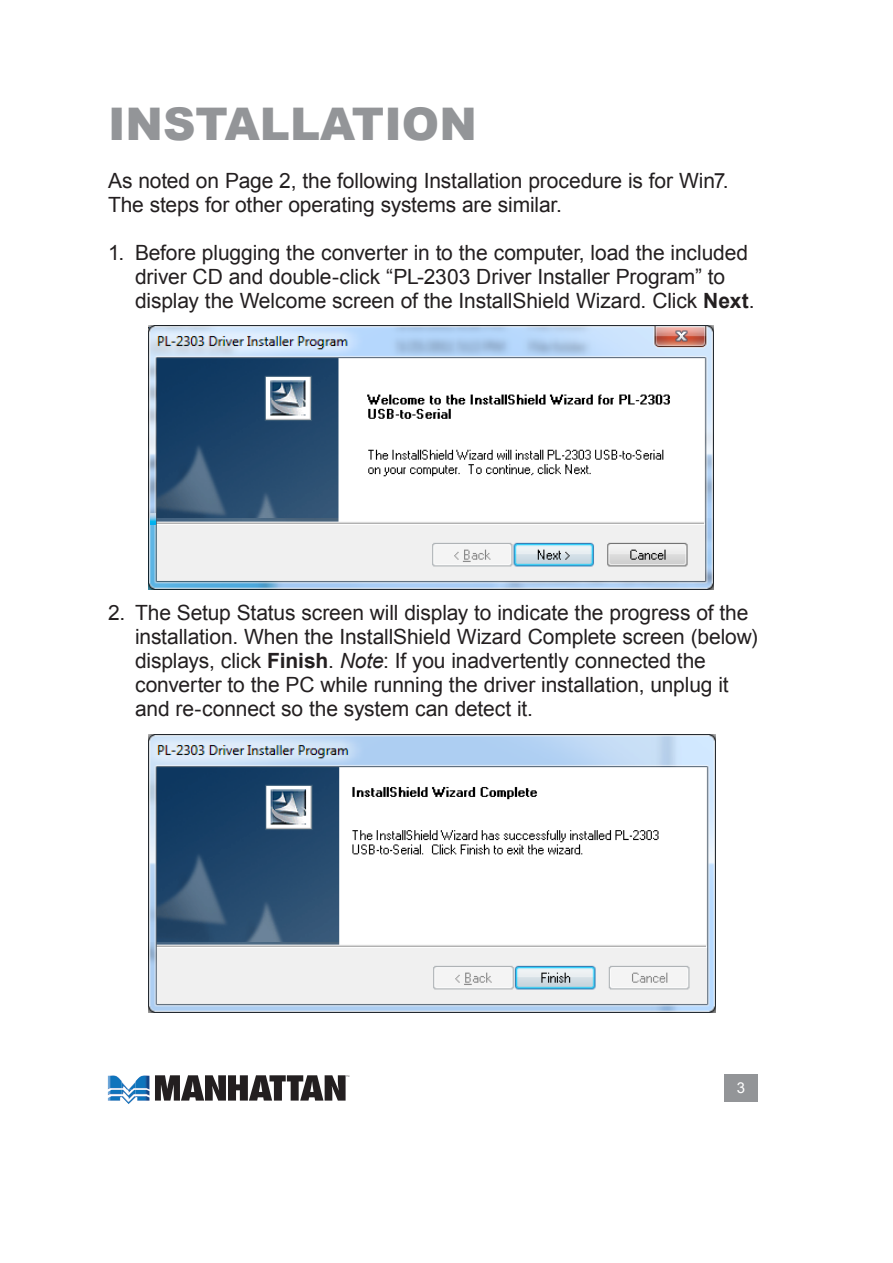
<style>
.page{position:relative;width:893px;height:1263px;background:#fff}
.page>*{position:absolute;margin:0;border:0;box-sizing:border-box;transform-origin:0 0}
.t1{font:900 45px "Arial";color:#939598}
.Paragraph_Text_w__0{font:21px/24px "Arial";letter-spacing:-.005em;color:#231f20}
.t2{font:15px "Arial";color:#fff}
.s1{font-weight:700}
.s2{font-style:italic}
</style>
<div class="page">
<div style="left:724px;top:1074px;width:34px;height:27px;background:#939598"></div>
<svg style="left:155px;top:1075px;width:194px;height:25px"></svg>
<img style="left:108px;top:1075px;width:14px;height:26px">
<img style="left:122px;top:1081px;width:14px;height:23px">
<img style="left:136px;top:1075px;width:13px;height:15px">
<svg style="left:136px;top:1090px;width:13px;height:11px"></svg>
<img style="left:148px;top:734px;width:567px;height:208px">
<img style="left:148px;top:942px;width:567px;height:71px">
<img style="left:148px;top:325px;width:566px;height:194px">
<img style="left:148px;top:519px;width:566px;height:70px">
<svg style="left:151px;top:514px;width:4px;height:10px"></svg>
<p class="t1" style="left:108px;top:91px;width:370px">INSTALLATION</p>
<p class="Paragraph_Text_w__0" style="left:108px;top:169px;width:622px">As noted on Page 2, the following Installation procedure is for Win7.<br>The steps for other operating systems are similar.</p>
<p class="Paragraph_Text_w__0" style="left:108px;top:241px;width:641px">1. Before plugging the converter in to the computer, load the included</p>
<p class="Paragraph_Text_w__0" style="left:135px;top:265px;width:621px">driver CD and double-click “PL-2303 Driver Installer Program” to display the Welcome screen of the InstallShield Wizard. Click <span class="s1">Next</span>.</p>
<p class="Paragraph_Text_w__0" style="left:135px;top:601px;width:624px;text-indent:-27px">2. The Setup Status screen will display to indicate the progress of the installation. When the InstallShield Wizard Complete screen (below) displays, click <span class="s1">Finish</span>. <span class="s2">Note</span>: If you inadvertently connected the converter to the PC while running the driver installation, unplug it and re-connect so the system can detect it.</p>
<p class="t2" style="left:737px;top:1077px;width:10px">3</p>
</div>
